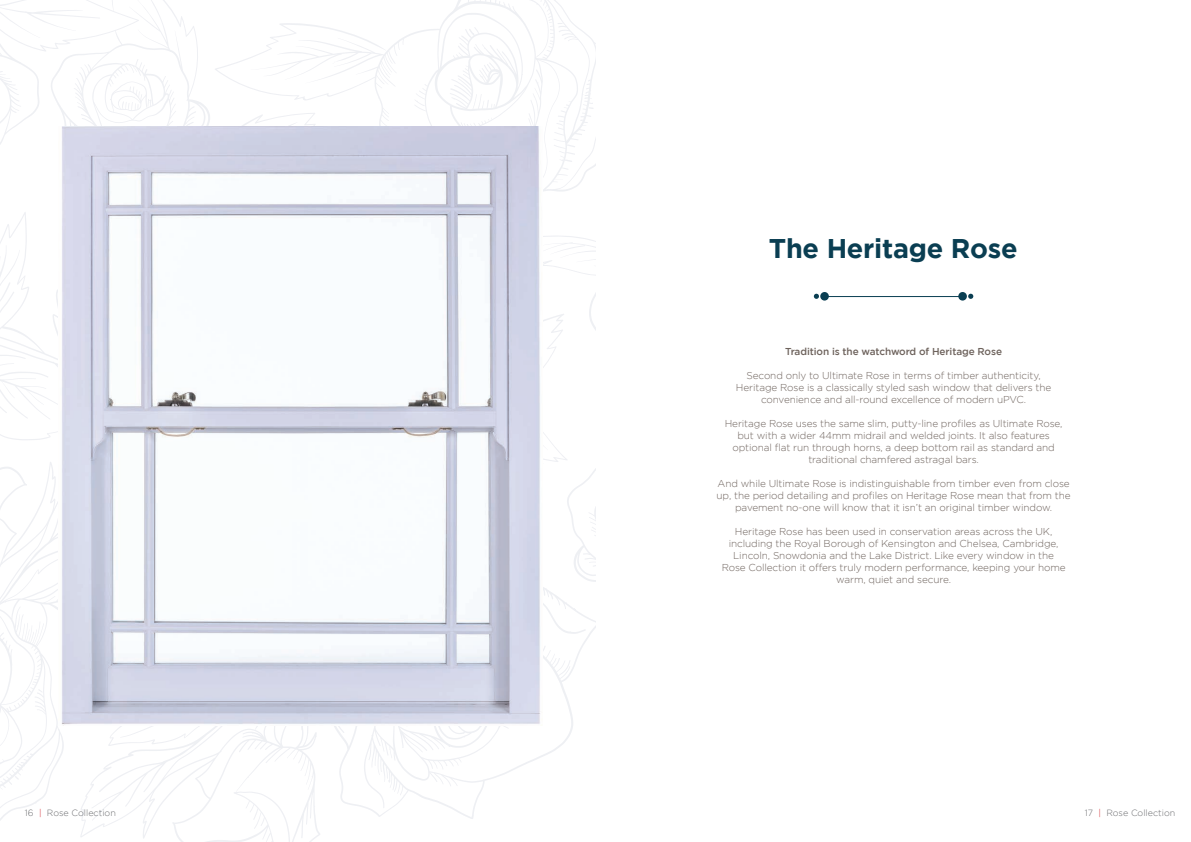
<style>
.page{position:relative;width:1191px;height:842px;background:#fff}
.page>*{position:absolute;margin:0;border:0;box-sizing:border-box;transform-origin:0 0}
.t1{font:700 27px "Gotham";letter-spacing:-.01em;color:#0a3e52}
.t2{font:300 10px/12px "Gotham";letter-spacing:-.01em;color:#6e635d;text-align:center}
.t3{font:500 10px "Gotham";letter-spacing:-.01em;color:#6e635d}
.t4{font:300 9px "Gotham";color:#6c6d70}
.s1{color:#d1232a}
</style>
<div class="page">
<hr style="left:824px;top:296px;width:141px;height:1px;background:#0a3e52">
<div style="left:820px;top:292px;width:9px;height:9px;background:#0a3e52;border-radius:50%"></div>
<svg style="left:814px;top:294px;width:5px;height:5px"></svg>
<div style="left:958px;top:292px;width:9px;height:9px;background:#0a3e52;border-radius:50%"></div>
<svg style="left:968px;top:294px;width:5px;height:5px"></svg>
<img style="left:62px;top:126px;width:478px;height:599px">
<p class="t1" style="left:769px;top:233px;width:250px">The Heritage Rose</p>
<p class="t3" style="left:785px;top:346px;width:218px">Tradition is the watchword of Heritage Rose</p>
<p class="t2" style="left:736px;top:370px;width:317px">Second only to Ultimate Rose in terms of timber authenticity,<br>Heritage Rose is a classically styled sash window that delivers the convenience and all-round excellence of modern uPVC.</p>
<p class="t2" style="left:724px;top:418px;width:339px">Heritage Rose uses the same slim, putty-line profiles as Ultimate Rose, but with a wider 44mm midrail and welded joints. It also features optional flat run through horns, a deep bottom rail as standard and traditional chamfered astragal bars.</p>
<p class="t2" style="left:716px;top:478px;width:356px">And while Ultimate Rose is indistinguishable from timber even from close up, the period detailing and profiles on Heritage Rose mean that from the pavement no-one will know that it isn’t an original timber window.</p>
<p class="t2" style="left:721px;top:526px;width:345px">Heritage Rose has been used in conservation areas across the UK, including the Royal Borough of Kensington and Chelsea, Cambridge, Lincoln, Snowdonia and the Lake District. Like every window in the Rose Collection it offers truly modern performance, keeping your home warm, quiet and secure.</p>
<p class="t4" style="left:25px;top:808px;width:93px">16 <span class="s1">|</span> Rose Collection</p>
<p class="t4" style="left:1084px;top:808px;width:92px">17 <span class="s1">|</span> Rose Collection</p>
</div>
